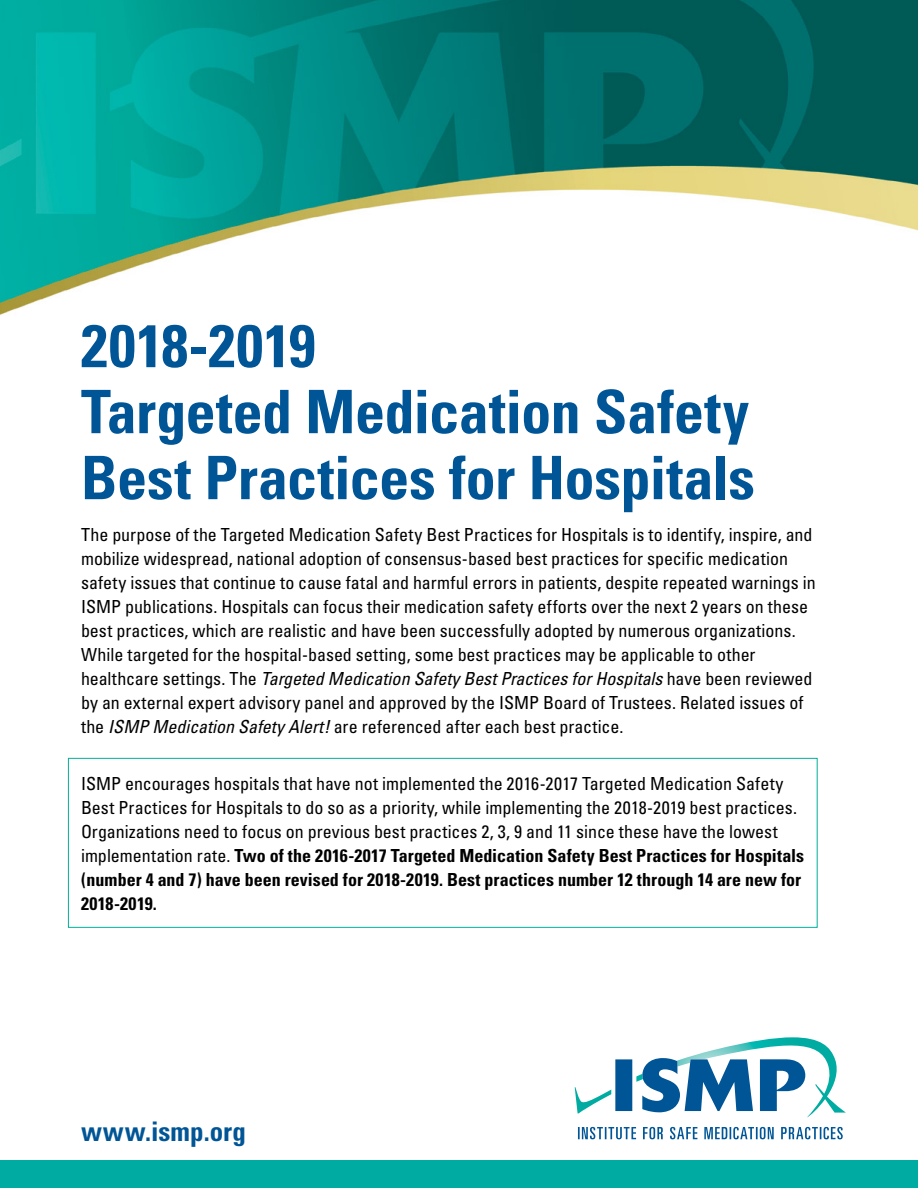
<style>
.page{position:relative;width:918px;height:1188px;background:#fff}
.page>*{position:absolute;margin:0;border:0;box-sizing:border-box;transform-origin:0 0}
.t1{font:700 condensed 60px/66px "Univers";letter-spacing:-.005em;color:#005596}
.t2{font:700 condensed 27px "Univers";letter-spacing:.005em;color:#005596}
.t3{font:condensed 18px/24px "Univers";color:#000}
.s1{font-style:italic}
.s2{font-weight:700}
</style>
<div class="page">
<img style="left:0;top:0;width:918px;height:315px">
<div style="left:0;top:1161px;width:918px;height:27px;background:#00aca1"></div>
<svg style="left:578px;top:1127px;width:265px;height:12px"></svg>
<svg style="left:575px;top:1037px;width:271px;height:81px"></svg>
<div style="left:68px;top:758px;width:750px;height:170px;border:1px solid #00b09a"></div>
<h1 class="t1" style="left:81px;top:313px;width:675px">2018-2019<br>Targeted Medication Safety<br>Best Practices for Hospitals</h1>
<p class="t3" style="left:81px;top:522px;width:736px">The purpose of the Targeted Medication Safety Best Practices for Hospitals is to identify, inspire, and mobilize widespread, national adoption of consensus-based best practices for specific medication safety issues that continue to cause fatal and harmful errors in patients, despite repeated warnings in ISMP publications. Hospitals can focus their medication safety efforts over the next 2 years on these best practices, which are realistic and have been successfully adopted by numerous organizations.<br>While targeted for the hospital-based setting, some best practices may be applicable to other healthcare settings. The <span class="s1">Targeted Medication Safety Best Practices for Hospitals</span> have been reviewed by an external expert advisory panel and approved by the ISMP Board of Trustees. Related issues of the <span class="s1">ISMP Medication Safety Alert!</span> are referenced after each best practice.</p>
<p class="t3" style="left:81px;top:772px;width:725px">ISMP encourages hospitals that have not implemented the 2016-2017 Targeted Medication Safety Best Practices for Hospitals to do so as a priority, while implementing the 2018-2019 best practices.<br>Organizations need to focus on previous best practices 2, 3, 9 and 11 since these have the lowest implementation rate. <span class="s2">Two of the 2016-2017 Targeted Medication Safety Best Practices for Hospitals (number 4 and 7) have been revised for 2018-2019. Best practices number 12 through 14 are new for 2018-2019.</span></p>
<h2 class="t2" style="left:81px;top:1115px;width:167px">www.ismp.org</h2>
</div>
